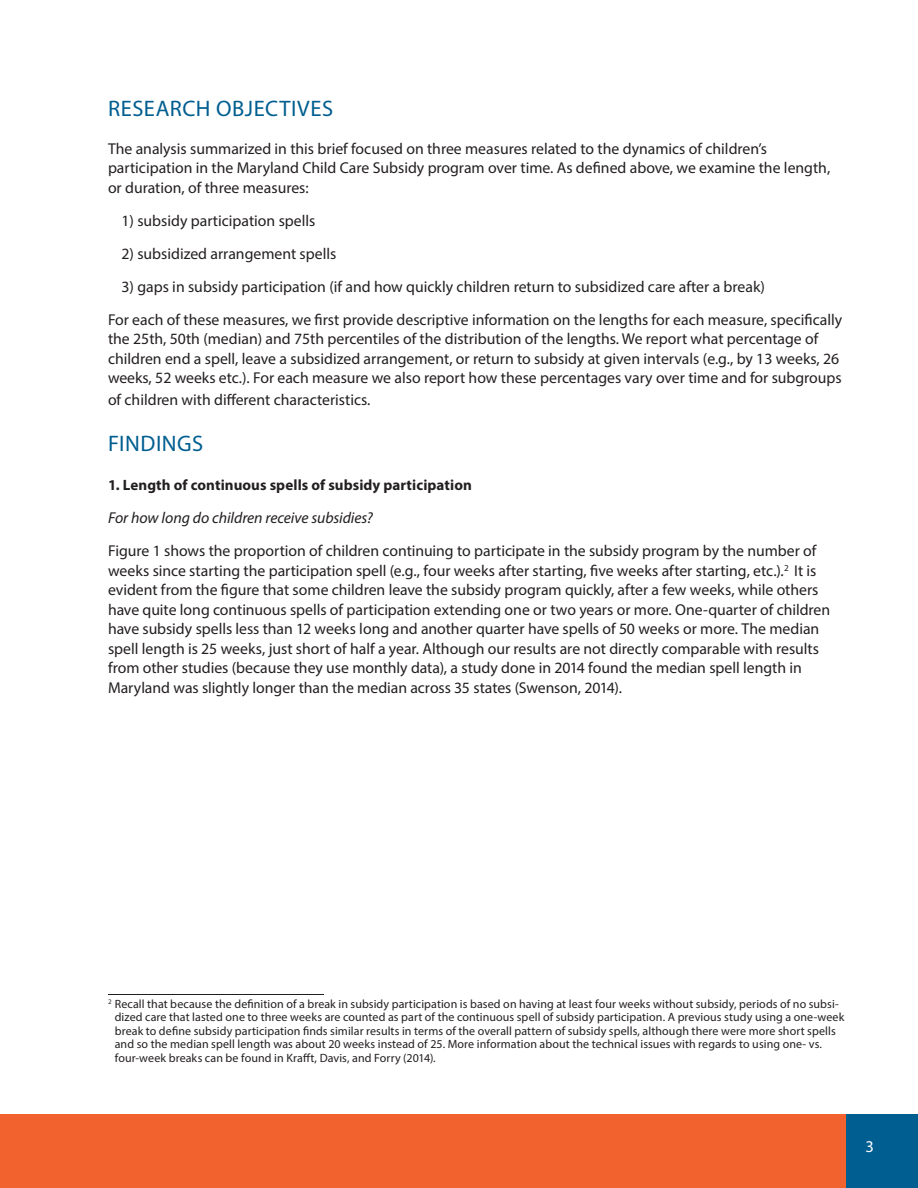
<style>
.page{position:relative;width:918px;height:1188px;background:#fff}
.page>*{position:absolute;margin:0;border:0;box-sizing:border-box;transform-origin:0 0}
.Subhead_1_Purple{font:22.5px "Myriad Pro";letter-spacing:.025em;color:#015e90}
.t1{font:16.5px "Myriad Pro";color:#fff}
.Body_Copy_no_indent{font:15.75px/19.5px "Myriad Pro";color:#231f20}
.Body_Copy_no_indent-2{font:italic 15.75px "Myriad Pro";letter-spacing:-.005em;color:#231f20}
.Subhead_1_Purple-2{font:700 15px "Myriad Pro";letter-spacing:.005em;color:#231f20}
.Footnote{font:12px/13.5px "Myriad Pro";letter-spacing:.005em;color:#231f20}
</style>
<div class="page">
<div style="left:0;top:1114px;width:856px;height:74px;background:#f2622f"></div>
<div style="left:846px;top:1114px;width:72px;height:74px;background:#015e90"></div>
<hr style="left:108px;top:994px;width:216px;height:1px;background:#231f20">
<p class="Subhead_1_Purple" style="left:108px;top:95px;width:226px">RESEARCH OBJECTIVES</p>
<p class="Body_Copy_no_indent" style="left:108px;top:138px;width:724px">The analysis summarized in this brief focused on three measures related to the dynamics of children’s participation in the Maryland Child Care Subsidy program over time. As defined above, we examine the length, or duration, of three measures:</p>
<p class="Body_Copy_no_indent" style="left:122px;top:210px;width:195px">1) subsidy participation spells</p>
<p class="Body_Copy_no_indent" style="left:122px;top:243px;width:216px">2) subsidized arrangement spells</p>
<p class="Body_Copy_no_indent" style="left:122px;top:276px;width:645px">3) gaps in subsidy participation (if and how quickly children return to subsidized care after a break)</p>
<p class="Body_Copy_no_indent" style="left:108px;top:309px;width:736px">For each of these measures, we first provide descriptive information on the lengths for each measure, specifically the 25th, 50th (median) and 75th percentiles of the distribution of the lengths. We report what percentage of children end a spell, leave a subsidized arrangement, or return to subsidy at given intervals (e.g., by 13 weeks, 26 weeks, 52 weeks etc.). For each measure we also report how these percentages vary over time and for subgroups</p>
<p class="Body_Copy_no_indent" style="left:108px;top:390px;width:264px">of children with different characteristics.</p>
<p class="Subhead_1_Purple" style="left:108px;top:430px;width:97px">FINDINGS</p>
<p class="Subhead_1_Purple-2" style="left:108px;top:476px;width:365px">1. Length of continuous spells of subsidy participation</p>
<p class="Body_Copy_no_indent-2" style="left:108px;top:508px;width:266px">For how long do children receive subsidies?</p>
<p class="Body_Copy_no_indent" style="left:108px;top:541px;width:724px">Figure 1 shows the proportion of children continuing to participate in the subsidy program by the number of weeks since starting the participation spell (e.g., four weeks after starting, five weeks after starting, etc.).<sup>2</sup> It is evident from the figure that some children leave the subsidy program quickly, after a few weeks, while others have quite long continuous spells of participation extending one or two years or more. One-quarter of children have subsidy spells less than 12 weeks long and another quarter have spells of 50 weeks or more. The median spell length is 25 weeks, just short of half a year. Although our results are not directly comparable with results from other studies (because they use monthly data), a study done in 2014 found the median spell length in Maryland was slightly longer than the median across 35 states (Swenson, 2014).</p>
<p class="Footnote" style="left:115px;top:997px;width:731px;text-indent:-7px"><sup>2</sup> Recall that because the definition of a break in subsidy participation is based on having at least four weeks without subsidy, periods of no subsi&shy;dized care that lasted one to three weeks are counted as part of the continuous spell of subsidy participation. A previous study using a one-week break to define subsidy participation finds similar results in terms of the overall pattern of subsidy spells, although there were more short spells and so the median spell length was about 20 weeks instead of 25. More information about the technical issues with regards to using one- vs. four-week breaks can be found in Krafft, Davis, and Forry (2014).</p>
<p class="t1" style="left:866px;top:1136px;width:10px">3</p>
</div>
